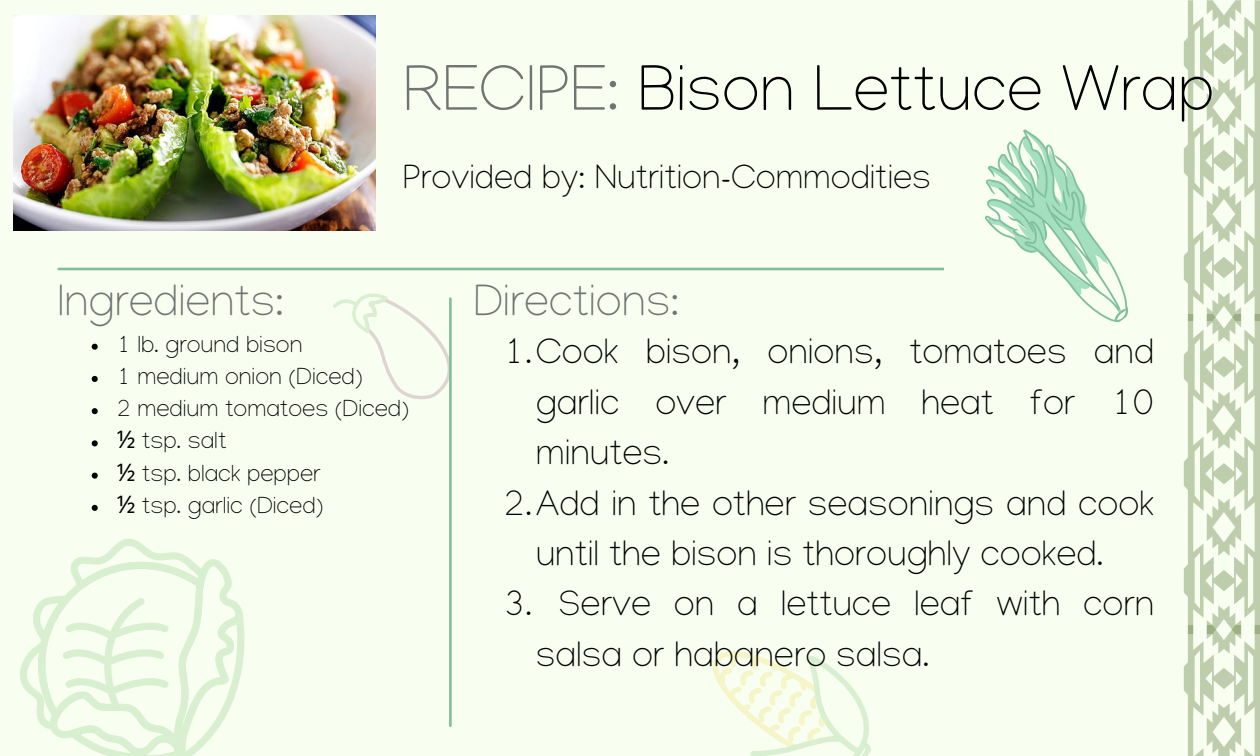
<style>
.page{position:relative;width:1260px;height:756px;background:#f8fef0}
.page>*{position:absolute;margin:0;border:0;box-sizing:border-box;transform-origin:0 0}
.t1{font:100 66.5px "Manjari";color:#000}
.t2{font:100 45.5px "Manjari";color:#737373}
.t3{font:100 36.75px "Manjari";color:#000}
.t4{font:100 35px "Manjari";color:#000}
.t5{font:100 24.15px/32.2px "Manjari";color:#000}
.s1{color:#737373}
.s2{font-family:"Noto Sans";font-weight:400}
</style>
<div class="page">
<svg style="left:333px;top:293px;width:119px;height:106px"></svg>
<svg style="left:713px;top:651px;width:158px;height:105px"></svg>
<svg style="left:20px;top:539px;width:225px;height:217px"></svg>
<hr style="left:449px;top:299px;width:3px;height:427px;background:#80bf9e">
<hr style="left:59px;top:268px;width:1014px;height:2px;background:#80bf9e">
<svg style="left:1184px;top:1px;width:76px;height:755px"></svg>
<div style="left:944px;top:224px;width:130px;height:113px;background:#f8fef0"></div>
<svg style="left:985px;top:129px;width:143px;height:194px"></svg>
<img style="left:14px;top:15px;width:362px;height:215px">
<svg style="left:92px;top:344px;width:6px;height:6px"></svg>
<svg style="left:92px;top:376px;width:6px;height:6px"></svg>
<svg style="left:92px;top:408px;width:6px;height:6px"></svg>
<svg style="left:92px;top:440px;width:6px;height:6px"></svg>
<svg style="left:92px;top:473px;width:6px;height:6px"></svg>
<svg style="left:92px;top:505px;width:6px;height:6px"></svg>
<h1 class="t1" style="left:403px;top:64px;width:813px"><span class="s1">RECIPE:</span> Bison Lettuce Wrap</h1>
<p class="t4" style="left:403px;top:164px;width:530px">Provided by: Nutrition-Commodities</p>
<p class="t2" style="left:57px;top:284px;width:228px">Ingredients:</p>
<p class="t2" style="left:473px;top:284px;width:207px">Directions:</p>
<p class="t5" style="left:117px;top:332px;width:294px">1 lb. ground bison<br>1 medium onion (Diced)<br>2 medium tomatoes (Diced) <span class="s2">½</span> tsp. salt<br><span class="s2">½</span> tsp. black pepper<br><span class="s2">½</span> tsp. garlic (Diced)</p>
<p class="t3" style="left:503px;top:338px;width:652px">1.Cook bison, onions, tomatoes and</p>
<p class="t3" style="left:536px;top:389px;width:620px">garlic over medium heat for 10</p>
<p class="t3" style="left:536px;top:439px;width:135px">minutes.</p>
<p class="t3" style="left:503px;top:489px;width:652px">2.Add in the other seasonings and cook</p>
<p class="t3" style="left:536px;top:540px;width:569px">until the bison is thoroughly cooked.</p>
<p class="t3" style="left:559px;top:590px;width:597px">Serve on a lettuce leaf with corn</p>
<p class="t3" style="left:536px;top:641px;width:395px">salsa or habanero salsa.</p>
<p class="t3" style="left:503px;top:590px;width:30px">3.</p>
</div>
